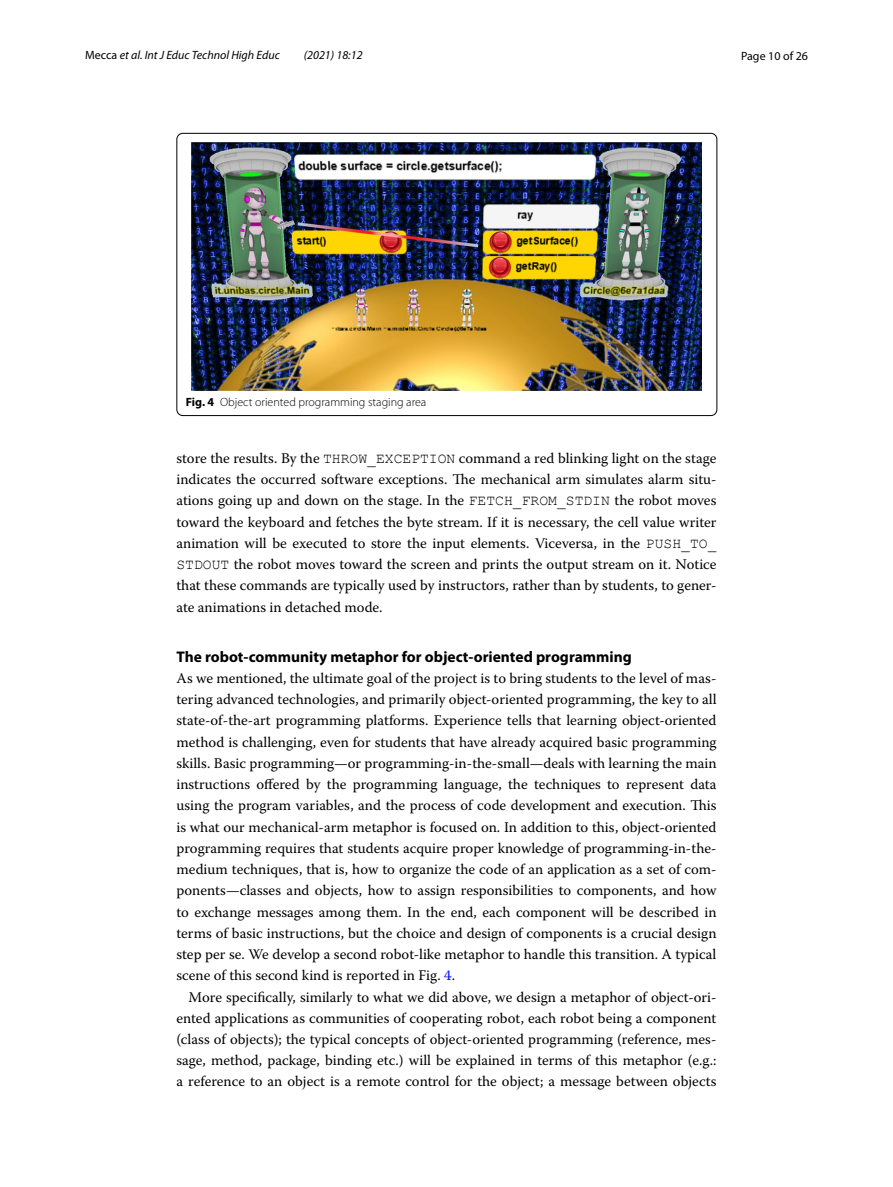
<style>
.page{position:relative;width:893px;height:1187px;background:#fff}
.page>*{position:absolute;margin:0;border:0;box-sizing:border-box;transform-origin:0 0}
.t1{font:700 15.45px "Myriad Pro";color:#000}
.t2{font:14.7px/21.3px "Warnock Pro";color:#000;text-align:justify}
.t3{font:italic 12px "Myriad Pro";color:#000}
.t4{font:300 12px "Myriad Pro";color:#000}
.t5{font:12px "Myriad Pro";color:#000}
.s1{font-style:normal}
.s2{font-weight:700}
.s3{font-family:"Courier New"}
.s4{color:#00f}
</style>
<div class="page">
<img style="left:192px;top:142px;width:510px;height:248px">
<div style="left:177px;top:133px;width:540px;height:283px;border:1px solid #000;border-radius:6px"></div>
<p class="t3" style="left:85px;top:48px;width:196px"><span class="s1">Mecca</span> et al. Int J Educ Technol High Educ</p>
<p class="t3" style="left:304px;top:48px;width:60px">(2021) 18:12</p>
<p class="t5" style="left:741px;top:48px;width:68px">Page 10 of 26</p>
<p class="t4" style="left:186px;top:395px;width:242px"><span class="s2">Fig. 4</span> Object oriented programming staging area</p>
<p class="t2" style="left:176px;top:447px;width:542px">store the results. By the <span class="s3">THROW_EXCEPTION</span> command a red blinking light on the stage indicates the occurred software exceptions. The mechanical arm simulates alarm situ&shy;ations going up and down on the stage. In the <span class="s3">FETCH_FROM_STDIN</span> the robot moves toward the keyboard and fetches the byte stream. If it is necessary, the cell value writer animation will be executed to store the input elements. Viceversa, in the <span class="s3">PUSH_TO_ STDOUT</span> the robot moves toward the screen and prints the output stream on it. Notice that these commands are typically used by instructors, rather than by students, to gener&shy;ate animations in detached mode.</p>
<p class="t1" style="left:176px;top:646px;width:457px">The robot‑community metaphor for object‑oriented programming</p>
<p class="t2" style="left:176px;top:667px;width:542px">As we mentioned, the ultimate goal of the project is to bring students to the level of mas&shy;tering advanced technologies, and primarily object-oriented programming, the key to all state-of-the-art programming platforms. Experience tells that learning object-oriented method is challenging, even for students that have already acquired basic programming skills. Basic programming—or programming-in-the-small—deals with learning the main instructions offered by the programming language, the techniques to represent data using the program variables, and the process of code development and execution. This is what our mechanical-arm metaphor is focused on. In addition to this, object-oriented programming requires that students acquire proper knowledge of programming-in-the&shy;medium techniques, that is, how to organize the code of an application as a set of com&shy;ponents—classes and objects, how to assign responsibilities to components, and how to exchange messages among them. In the end, each component will be described in terms of basic instructions, but the choice and design of components is a crucial design step per se. We develop a second robot-like metaphor to handle this transition. A typical scene of this second kind is reported in Fig. <span class="s4">4</span>.</p>
<p class="t2" style="left:176px;top:985px;width:542px;text-indent:12px">More specifically, similarly to what we did above, we design a metaphor of object-ori&shy;ented applications as communities of cooperating robot, each robot being a component (class of objects); the typical concepts of object-oriented programming (reference, mes&shy;sage, method, package, binding etc.) will be explained in terms of this metaphor (e.g.: a reference to an object is a remote control for the object; a message between objects</p>
</div>
